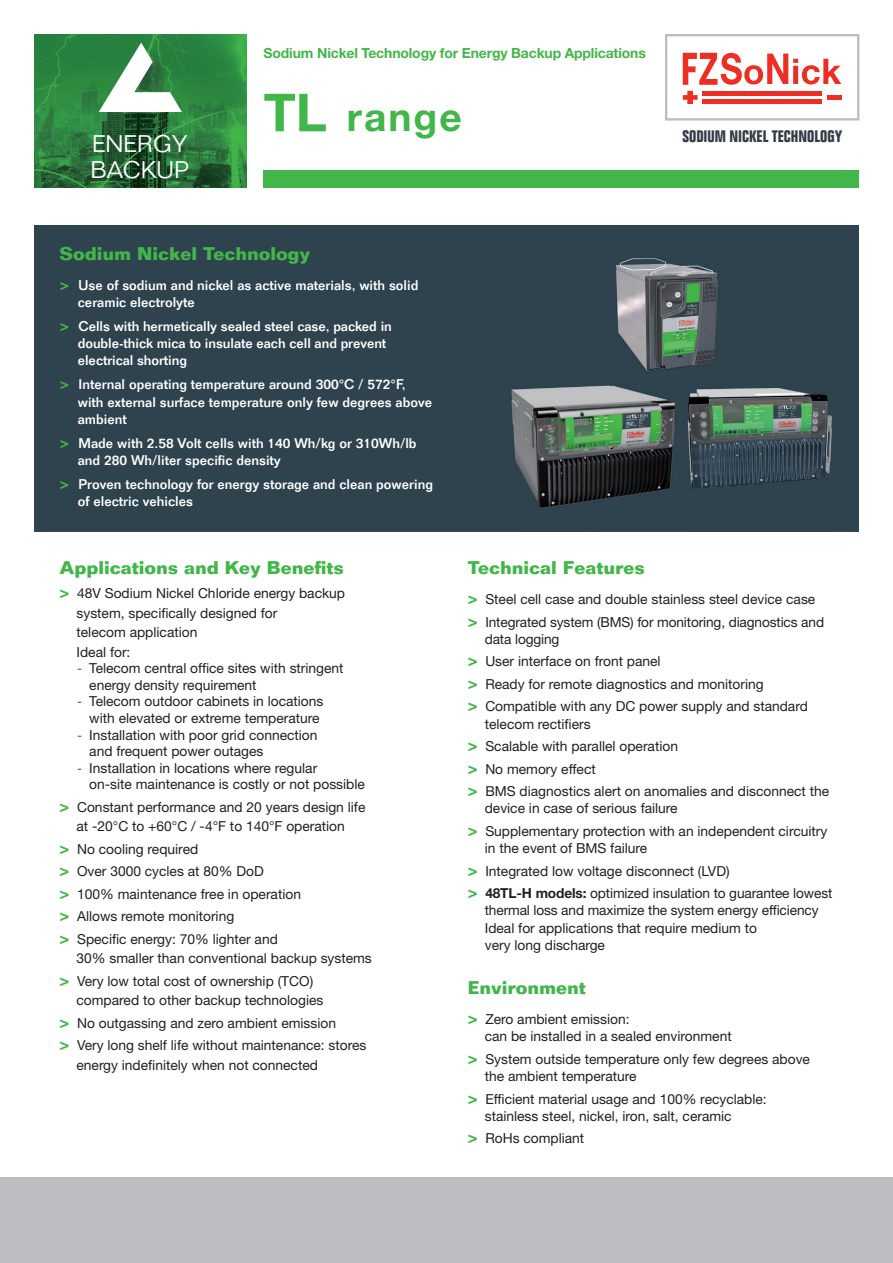
<style>
.page{position:relative;width:893px;height:1263px;background:#fff}
.page>*{position:absolute;margin:0;border:0;box-sizing:border-box;transform-origin:0 0}
.t1{font:700 39px "Helvetica Neue LT Std";letter-spacing:.055em;color:#42b649}
.t2{font:300 23.55px/25.7px "Folio Std";color:#fff}
.t3{font:700 18px "Folio Std";color:#42b649}
.t4{font:700 condensed 16.35px "Folio Std";color:#333d49}
.t5{font:700 13.95px "Helvetica Neue LT Std";letter-spacing:-.01em;color:#42b649}
.t6{font:13.8px/22.5px "Helvetica Neue LT Std";color:#231f20}
.t7{font:500 13.8px/17.2px "Folio Std";color:#fff}
.s1{font-size:52.5px}
.s2{font-weight:700;font-size:16.5px;color:#42b649}
.s3{font-weight:300}
.s4{font-weight:700}
</style>
<div class="page">
<div style="left:0;top:1178px;width:893px;height:85px;background:#bcbdc0"></div>
<img style="left:34px;top:34px;width:213px;height:153px">
<svg style="left:99px;top:43px;width:83px;height:69px"></svg>
<svg style="left:683px;top:53px;width:158px;height:32px"></svg>
<div style="left:827px;top:95px;width:15px;height:5px;background:#ee2e22"></div>
<div style="left:703px;top:91px;width:119px;height:5px;background:#ee2e22"></div>
<div style="left:703px;top:99px;width:119px;height:5px;background:#ee2e22"></div>
<svg style="left:683px;top:91px;width:15px;height:13px"></svg>
<div style="left:665px;top:34px;width:194px;height:87px;border:2px solid #bcbdc0"></div>
<div style="left:264px;top:170px;width:595px;height:17px;background:#42b649"></div>
<img style="left:34px;top:225px;width:825px;height:306px">
<p class="t5" style="left:264px;top:44px;width:384px">Sodium Nickel Technology for Energy Backup Applications</p>
<h1 class="t1" style="left:264px;top:93px;width:200px"><span class="s1">TL</span> range</h1>
<h2 class="t2" style="left:91px;top:131px;width:100px">ENERGY<br>BACKUP</h2>
<p class="t4" style="left:682px;top:127px;width:161px">SODIUM NICKEL TECHNOLOGY</p>
<h3 class="t3" style="left:60px;top:242px;width:252px">Sodium Nickel Technology</h3>
<p class="t7" style="left:78px;top:276px;width:342px;text-indent:-18px"><span class="s2">&gt;</span> Use of sodium and nickel as active materials, with solid ceramic electrolyte</p>
<p class="t7" style="left:78px;top:317px;width:316px;text-indent:-18px"><span class="s2">&gt;</span> Cells with hermetically sealed steel case, packed in double-thick mica to insulate each cell and prevent electrical shorting</p>
<p class="t7" style="left:78px;top:376px;width:356px;text-indent:-18px"><span class="s2">&gt;</span> Internal operating temperature around 300°C / 572°F, with external surface temperature only few degrees above ambient</p>
<p class="t7" style="left:78px;top:434px;width:340px;text-indent:-18px"><span class="s2">&gt;</span> Made with 2.58 Volt cells with 140 Wh/kg or 310Wh/lb and 280 Wh/liter specific density</p>
<p class="t7" style="left:78px;top:475px;width:357px;text-indent:-18px"><span class="s2">&gt;</span> Proven technology for energy storage and clean powering of electric vehicles</p>
<h3 class="t3" style="left:60px;top:557px;width:286px">Applications and Key Benefits</h3>
<p class="t6" style="left:77px;top:583px;width:270px;line-height:19.5px;text-indent:-17px"><span class="s2">&gt;</span> 48V Sodium Nickel Chloride energy backup system, specifically designed for<br>telecom application<br>Ideal for:</p>
<p class="t6" style="left:89px;top:660px;width:256px;line-height:16.5px;text-indent:-12px"><span class="s3">-</span> Telecom central office sites with stringent energy density requirement</p>
<p class="t6" style="left:77px;top:693px;width:248px;line-height:16.5px;text-align:center"><span class="s3">-</span> Telecom outdoor cabinets in locations with elevated or extreme temperature</p>
<p class="t6" style="left:89px;top:726px;width:230px;line-height:16.5px;text-indent:-12px"><span class="s3">-</span> Installation with poor grid connection and frequent power outages</p>
<p class="t6" style="left:89px;top:759px;width:277px;line-height:16.5px;text-indent:-12px"><span class="s3">-</span> Installation in locations where regular<br>on-site maintenance is costly or not possible</p>
<p class="t6" style="left:60px;top:797px;width:307px;line-height:19.5px;text-align:center"><span class="s2">&gt;</span> Constant performance and 20 years design life at -20°C to +60°C / -4°F to 140°F operation</p>
<p class="t6" style="left:60px;top:837px;width:243px"><span class="s2">&gt;</span> No cooling required<br><span class="s2">&gt;</span> Over 3000 cycles at 80% DoD<br><span class="s2">&gt;</span> 100% maintenance free in operation <span class="s2">&gt;</span> Allows remote monitoring<br><span class="s2">&gt;</span> Specific energy: 70% lighter and</p>
<p class="t6" style="left:60px;top:947px;width:314px;text-indent:17px">30% smaller than conventional backup systems <span class="s2">&gt;</span> Very low total cost of ownership (TCO)</p>
<p class="t6" style="left:60px;top:989px;width:308px;text-indent:17px">compared to other backup technologies<br><span class="s2">&gt;</span> No outgassing and zero ambient emission<br><span class="s2">&gt;</span> Very long shelf life without maintenance: stores</p>
<p class="t6" style="left:77px;top:1053px;width:243px">energy indefinitely when not connected</p>
<h3 class="t3" style="left:468px;top:557px;width:178px">Technical Features</h3>
<p class="t6" style="left:468px;top:588px;width:358px"><span class="s2">&gt;</span> Steel cell case and double stainless steel device case <span class="s2">&gt;</span> Integrated system (BMS) for monitoring, diagnostics and</p>
<p class="t6" style="left:468px;top:628px;width:342px;text-indent:17px">data logging<br><span class="s2">&gt;</span> User interface on front panel<br><span class="s2">&gt;</span> Ready for remote diagnostics and monitoring<br><span class="s2">&gt;</span> Compatible with any DC power supply and standard</p>
<p class="t6" style="left:468px;top:712px;width:363px;text-indent:17px">telecom rectifiers<br><span class="s2">&gt;</span> Scalable with parallel operation<br><span class="s2">&gt;</span> No memory effect<br><span class="s2">&gt;</span> BMS diagnostics alert on anomalies and disconnect the</p>
<p class="t6" style="left:468px;top:797px;width:361px;text-indent:17px">device in case of serious failure<br><span class="s2">&gt;</span> Supplementary protection with an independent circuitry</p>
<p class="t6" style="left:468px;top:837px;width:366px;text-indent:17px">in the event of BMS failure<br><span class="s2">&gt;</span> Integrated low voltage disconnect (LVD)<br><span class="s2">&gt;</span> <span class="s4">48TL-H models:</span> optimized insulation to guarantee lowest</p>
<p class="t6" style="left:485px;top:902px;width:335px;line-height:17.2px">thermal loss and maximize the system energy efficiency<br>Ideal for applications that require medium to<br>very long discharge</p>
<h3 class="t3" style="left:468px;top:977px;width:119px">Environment</h3>
<p class="t6" style="left:485px;top:1010px;width:248px;line-height:17.2px;text-indent:-17px"><span class="s2">&gt;</span> Zero ambient emission:<br>can be installed in a sealed environment</p>
<p class="t6" style="left:485px;top:1050px;width:327px;line-height:17.2px;text-indent:-17px"><span class="s2">&gt;</span> System outside temperature only few degrees above the ambient temperature</p>
<p class="t6" style="left:485px;top:1090px;width:283px;line-height:17.2px;text-indent:-17px"><span class="s2">&gt;</span> Efficient material usage and 100% recyclable: stainless steel, nickel, iron, salt, ceramic</p>
<p class="t6" style="left:468px;top:1127px;width:118px"><span class="s2">&gt;</span> RoHs compliant</p>
</div>
